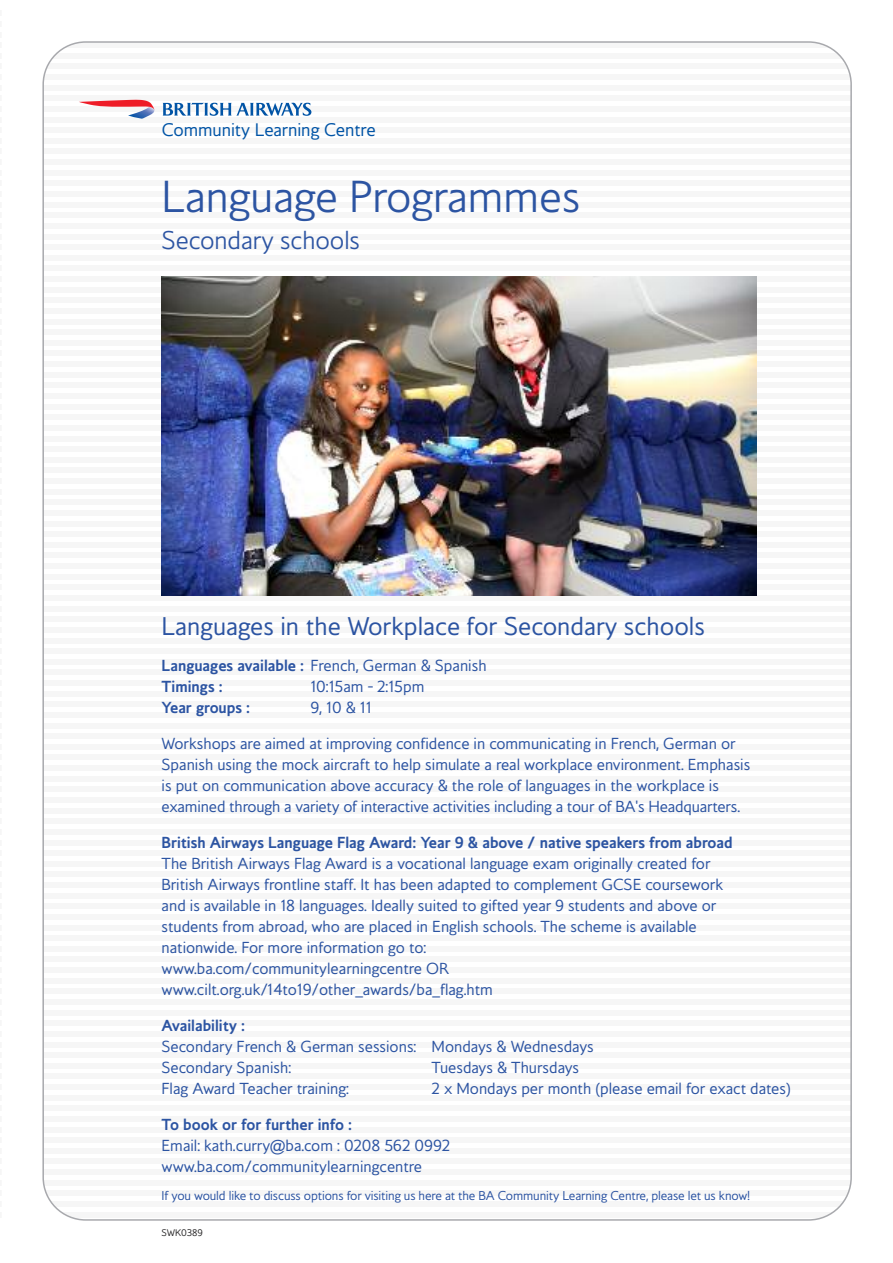
<style>
.page{position:relative;width:893px;height:1263px;background:#fff}
.page>*{position:absolute;margin:0;border:0;box-sizing:border-box;transform-origin:0 0}
.t1{font:300 42px "Mylius Modern";color:#2c54a2}
.t2{font:24px "Mylius Modern";color:#2c54a2}
.t3{font:300 24px "Mylius Modern";color:#2c54a2}
.t4{font:17.1px "Mylius Modern";letter-spacing:-.005em;color:#0154a6}
.t5{font:15px/21px "Mylius Modern";color:#2c54a2}
.t6{font:700 15px/21px "Mylius Modern";color:#2c54a2}
.t7{font:12px "Mylius Modern";letter-spacing:-.01em;color:#2c54a2}
.t8{font:9px "Mylius Modern";color:#272627}
.s1{font-weight:400}
</style>
<div class="page">
<svg style="left:163px;top:103px;width:148px;height:13px"></svg>
<svg style="left:79px;top:100px;width:75px;height:19px"></svg>
<img style="left:162px;top:276px;width:594px;height:319px">
<p class="t4" style="left:162px;top:123px;width:216px">Community Learning Centre</p>
<h1 class="t1" style="left:162px;top:180px;width:420px">Language Programmes</h1>
<h2 class="t3" style="left:162px;top:231px;width:200px">Secondary schools</h2>
<h2 class="t2" style="left:162px;top:617px;width:545px">Languages in the Workplace for Secondary schools</h2>
<p class="t6" style="left:162px;top:656px;width:327px">Languages available : <span class="s1">French, German &amp; Spanish<br></span>Timings :</p>
<p class="t5" style="left:310px;top:677px;width:115px">10:15am - 2:15pm</p>
<p class="t6" style="left:162px;top:698px;width:90px">Year groups :</p>
<p class="t5" style="left:310px;top:698px;width:63px">9, 10 &amp; 11</p>
<p class="t5" style="left:162px;top:734px;width:590px">Workshops are aimed at improving confidence in communicating in French, German or Spanish using the mock aircraft to help simulate a real workplace environment. Emphasis is put on communication above accuracy &amp; the role of languages in the workplace is examined through a variety of interactive activities including a tour of BA's Headquarters.</p>
<p class="t6" style="left:162px;top:833px;width:573px">British Airways Language Flag Award: Year 9 &amp; above / native speakers from abroad</p>
<p class="t5" style="left:162px;top:854px;width:563px">The British Airways Flag Award is a vocational language exam originally created for British Airways frontline staff. It has been adapted to complement GCSE coursework and is available in 18 languages. Ideally suited to gifted year 9 students and above or students from abroad, who are placed in English schools. The scheme is available nationwide. For more information go to:<br>www.ba.com/communitylearningcentre OR www.cilt.org.uk/14to19/other_awards/ba_flag.htm</p>
<p class="t6" style="left:162px;top:1016px;width:85px">Availability :</p>
<p class="t5" style="left:162px;top:1037px;width:434px">Secondary French &amp; German sessions: Mondays &amp; Wednesdays<br>Secondary Spanish:</p>
<p class="t5" style="left:432px;top:1058px;width:149px">Tuesdays &amp; Thursdays</p>
<p class="t5" style="left:162px;top:1079px;width:189px">Flag Award Teacher training:</p>
<p class="t5" style="left:432px;top:1079px;width:361px">2 x Mondays per month (please email for exact dates)</p>
<p class="t6" style="left:162px;top:1115px;width:192px">To book or for further info :</p>
<p class="t5" style="left:162px;top:1136px;width:290px">Email: kath.curry@ba.com : 0208 562 0992 www.ba.com/communitylearningcentre</p>
<p class="t7" style="left:162px;top:1191px;width:590px">If you would like to discuss options for visiting us here at the BA Community Learning Centre, please let us know!</p>
<p class="t8" style="left:162px;top:1229px;width:43px">SWK0389</p>
</div>
